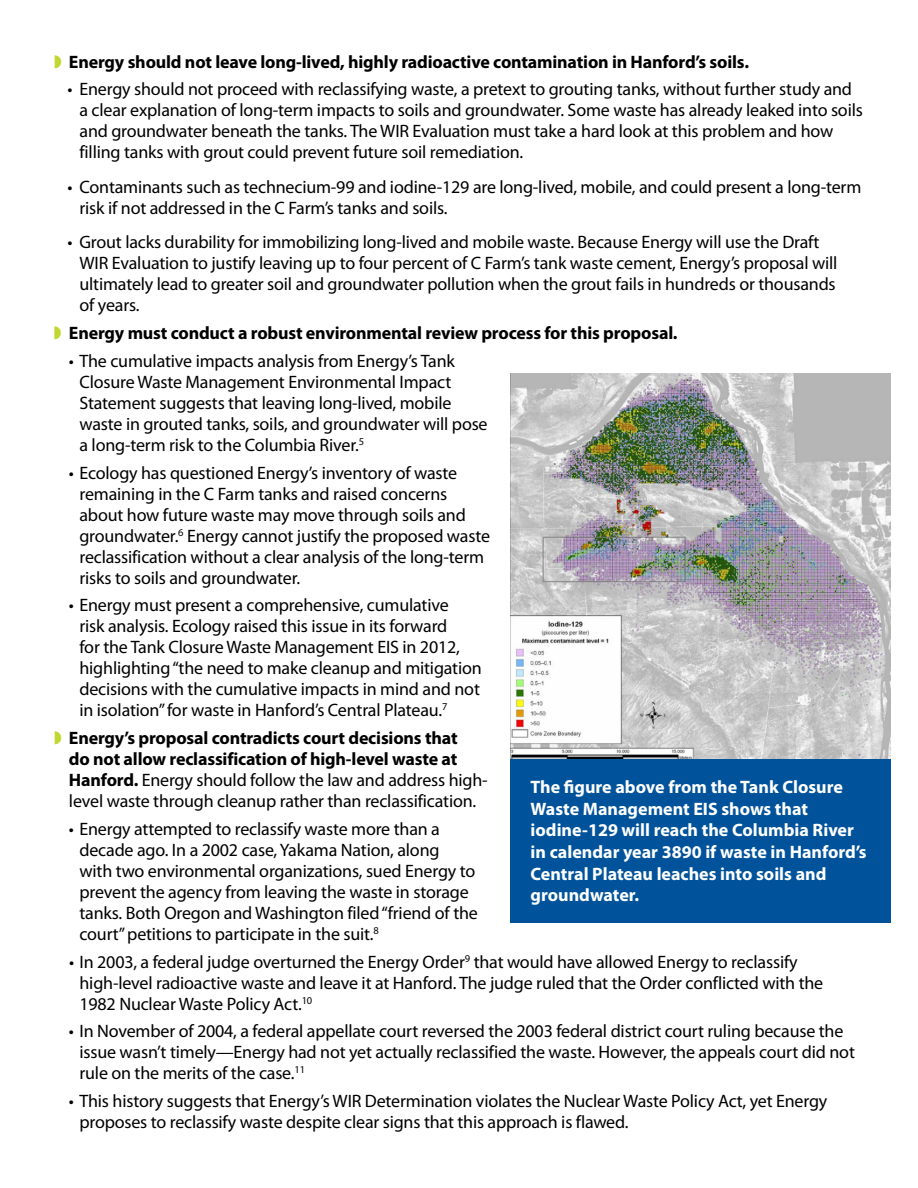
<style>
.page{position:relative;width:918px;height:1188px;background:#fff}
.page>*{position:absolute;margin:0;border:0;box-sizing:border-box;transform-origin:0 0}
.t1{font:18px/21px "Myriad Pro";letter-spacing:-.01em;color:#000}
.t2{font:700 18px/21px "Myriad Pro";letter-spacing:-.01em;color:#000}
.t3{font:700 18px/21.6px "Myriad Pro";color:#fff}
.s1{color:#c1d72f}
.s2{font-weight:400}
</style>
<div class="page">
<img style="left:510px;top:373px;width:381px;height:386px">
<div style="left:510px;top:759px;width:381px;height:164px;background:#00539b"></div>
<p class="t2" style="left:54px;top:51px;width:697px"><span class="s1">◗</span> Energy should not leave long-lived, highly radioactive contamination in Hanford’s soils.</p>
<p class="t1" style="left:80px;top:79px;width:785px;text-indent:-12px">• Energy should not proceed with reclassifying waste, a pretext to grouting tanks, without further study and a clear explanation of long-term impacts to soils and groundwater. Some waste has already leaked into soils and groundwater beneath the tanks. The WIR Evaluation must take a hard look at this problem and how filling tanks with grout could prevent future soil remediation.</p>
<p class="t1" style="left:80px;top:176px;width:783px;text-indent:-12px">• Contaminants such as technecium-99 and iodine-129 are long-lived, mobile, and could present a long-term risk if not addressed in the C Farm’s tanks and soils.</p>
<p class="t1" style="left:80px;top:232px;width:759px;text-indent:-12px">• Grout lacks durability for immobilizing long-lived and mobile waste. Because Energy will use the Draft WIR Evaluation to justify leaving up to four percent of C Farm’s tank waste cement, Energy’s proposal will ultimately lead to greater soil and groundwater pollution when the grout fails in hundreds or thousands of years.</p>
<p class="t2" style="left:54px;top:322px;width:625px"><span class="s1">◗</span> Energy must conduct a robust environmental review process for this proposal.</p>
<p class="t1" style="left:79px;top:350px;width:410px;text-indent:-10px">• The cumulative impacts analysis from Energy’s Tank Closure Waste Management Environmental Impact Statement suggests that leaving long-lived, mobile waste in grouted tanks, soils, and groundwater will pose a long-term risk to the Columbia River.<sup>5</sup></p>
<p class="t1" style="left:79px;top:462px;width:412px;text-indent:-10px">• Ecology has questioned Energy’s inventory of waste remaining in the C Farm tanks and raised concerns about how future waste may move through soils and groundwater.<sup>6</sup> Energy cannot justify the proposed waste reclassification without a clear analysis of the long-term risks to soils and groundwater.</p>
<p class="t1" style="left:79px;top:595px;width:404px;text-indent:-10px">• Energy must present a comprehensive, cumulative<br>risk analysis. Ecology raised this issue in its forward<br>for the Tank Closure Waste Management EIS in 2012, highlighting “the need to make cleanup and mitigation decisions with the cumulative impacts in mind and not in isolation” for waste in Hanford’s Central Plateau.<sup>7</sup></p>
<p class="t2" style="left:69px;top:727px;width:420px;text-indent:-15px"><span class="s1">◗</span> Energy’s proposal contradicts court decisions that<br>do not allow reclassification of high-level waste at Hanford. <span class="s2">Energy should follow the law and address high&shy;level waste through cleanup rather than reclassification.</span></p>
<p class="t1" style="left:79px;top:818px;width:400px;text-indent:-10px">• Energy attempted to reclassify waste more than a decade ago. In a 2002 case, Yakama Nation, along<br>with two environmental organizations, sued Energy to prevent the agency from leaving the waste in storage tanks. Both Oregon and Washington filed “friend of the court” petitions to participate in the suit.<sup>8</sup></p>
<p class="t1" style="left:79px;top:951px;width:745px;text-indent:-10px">• In 2003, a federal judge overturned the Energy Order<sup>9</sup> that would have allowed Energy to reclassify high-level radioactive waste and leave it at Hanford. The judge ruled that the Order conflicted with the<br>1982 Nuclear Waste Policy Act.<sup>10</sup></p>
<p class="t1" style="left:79px;top:1021px;width:777px;text-indent:-10px">• In November of 2004, a federal appellate court reversed the 2003 federal district court ruling because the issue wasn’t timely—Energy had not yet actually reclassified the waste. However, the appeals court did not rule on the merits of the case.<sup>11</sup></p>
<p class="t1" style="left:79px;top:1090px;width:749px;text-indent:-10px">• This history suggests that Energy’s WIR Determination violates the Nuclear Waste Policy Act, yet Energy proposes to reclassify waste despite clear signs that this approach is flawed.</p>
<p class="t3" style="left:531px;top:776px;width:338px">The figure above from the Tank Closure Waste Management EIS shows that iodine-129 will reach the Columbia River in calendar year 3890 if waste in Hanford’s Central Plateau leaches into soils and groundwater.</p>
</div>
